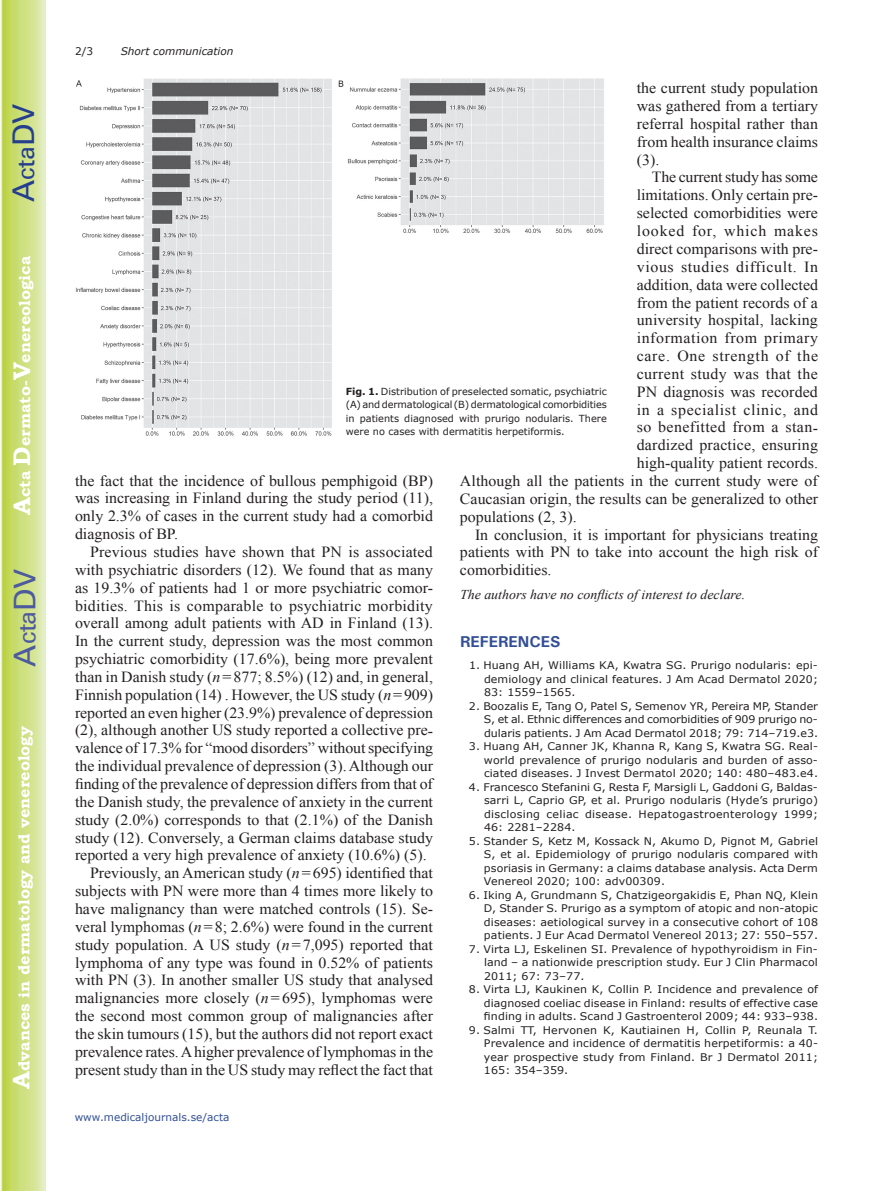
<style>
.page{position:relative;width:893px;height:1191px;background:#fff}
.page>*{position:absolute;margin:0;border:0;box-sizing:border-box;transform-origin:0 0}
.t1{font:30px "Univers";color:#4d5a9e}
.t2{font:30px "Univers";color:#253f8e}
.t3{font:700 15.75px "Bookman Old Style";color:#fff}
.t4{font:700 15.75px "Univers";color:#324f95}
.t5{font:15.45px/17.9px "Times New Roman";color:#231f20;text-align:justify}
.t6{font:15.45px "Times New Roman";letter-spacing:.04em;color:#231f20}
.t7{font:15.45px "Times New Roman";letter-spacing:.025em;color:#231f20}
.t8{font:15.45px "Times New Roman";letter-spacing:.035em;color:#231f20}
.t9{font:15.45px "Times New Roman";letter-spacing:.045em;color:#231f20}
.t10{font:15.45px "Times New Roman";letter-spacing:.055em;color:#231f20}
.t11{font:italic 13.5px "Times New Roman";color:#231f20}
.t12{font:10.5px/13.5px "Verdana";letter-spacing:.01em;color:#231f20;text-align:justify;scale:1.05 1}
.t13{font:10.5px "Verdana";color:#324f95}
.t14{font:italic 10.5px "Verdana";color:#231f20}
.t15{font:10.5px "Verdana";letter-spacing:.01em;color:#231f20}
.t16{font:9.75px/13.5px "Verdana";color:#231f20;text-align:justify}
.s1{font-size:24px}
.s2{font-weight:700}
.s3{font-style:italic}
</style>
<div class="page">
<svg style="left:1px;top:0;width:45px;height:1191px;background:#cfe084"></svg>
<img style="left:75px;top:78px;width:529px;height:358px">
<h1 class="t2" style="left:6px;top:202px;width:100px;rotate:-90deg">A<span class="s1">cta</span>DV</h1>
<p class="t3" style="left:15px;top:515px;width:260px;rotate:-90deg"><span class="s1">A</span>cta <span class="s1">D</span>ermato-<span class="s1">V</span>enereologica</p>
<h1 class="t1" style="left:7px;top:666px;width:100px;rotate:-90deg">A<span class="s1">cta</span>DV</h1>
<p class="t3" style="left:15px;top:1088px;width:364px;rotate:-90deg"><span class="s1">A</span>dvances in dermatology and venereology</p>
<p class="t15" style="left:75px;top:44px;width:20px">2/3</p>
<p class="t14" style="left:121px;top:44px;width:114px">Short communication</p>
<p class="t5" style="left:637px;top:79px;width:183px">the current study population was gathered from a tertiary referral hospital rather than from health insurance claims (3).</p>
<p class="t5" style="left:652px;top:168px;width:168px">The current study has some</p>
<p class="t5" style="left:637px;top:186px;width:183px">limitations. Only certain pre-</p>
<p class="t5" style="left:637px;top:204px;width:183px">selected comorbidities were</p>
<p class="t10" style="left:637px;top:220px;width:183px">looked for, which makes</p>
<p class="t5" style="left:637px;top:240px;width:183px">direct comparisons with pre-</p>
<p class="t6" style="left:637px;top:256px;width:183px">vious studies difficult. In</p>
<p class="t5" style="left:637px;top:275px;width:183px">addition, data were collected</p>
<p class="t5" style="left:637px;top:293px;width:183px">from the patient records of a</p>
<p class="t5" style="left:637px;top:311px;width:183px">university hospital, lacking</p>
<p class="t8" style="left:637px;top:328px;width:183px">information from primary</p>
<p class="t9" style="left:637px;top:345px;width:183px">care. One strength of the</p>
<p class="t7" style="left:637px;top:363px;width:183px">current study was that the</p>
<p class="t5" style="left:637px;top:382px;width:183px">PN diagnosis was recorded</p>
<p class="t6" style="left:637px;top:399px;width:183px">in a specialist clinic, and</p>
<p class="t7" style="left:637px;top:417px;width:183px">so benefitted from a stan-</p>
<p class="t5" style="left:637px;top:436px;width:183px">dardized practice, ensuring</p>
<p class="t5" style="left:637px;top:454px;width:183px">high-quality patient records.</p>
<p class="t5" style="left:460px;top:472px;width:359px">Although all the patients in the current study were of</p>
<p class="t5" style="left:460px;top:489px;width:360px">Caucasian origin, the results can be generalized to other</p>
<p class="t5" style="left:460px;top:507px;width:118px">populations (2, 3).</p>
<p class="t5" style="left:475px;top:525px;width:344px">In conclusion, it is important for physicians treating</p>
<p class="t5" style="left:460px;top:543px;width:360px">patients with PN to take into account the high risk of</p>
<p class="t5" style="left:460px;top:561px;width:93px">comorbidities.</p>
<p class="t11" style="left:460px;top:585px;width:287px">The authors have no conflicts of interest to declare.</p>
<p class="t4" style="left:460px;top:631px;width:102px">REFERENCES</p>
<p class="t12" style="left:484px;top:659px;width:320px;text-indent:-15px">1. Huang AH, Williams KA, Kwatra SG. Prurigo nodularis: epi&shy;demiology and clinical features. J Am Acad Dermatol 2020; 83: 1559–1565.</p>
<p class="t12" style="left:484px;top:699px;width:320px;text-indent:-15px">2. Boozalis E, Tang O, Patel S, Semenov YR, Pereira MP, Stander S, et al. Ethnic differences and comorbidities of 909 prurigo no&shy;dularis patients. J Am Acad Dermatol 2018; 79: 714–719.e3.</p>
<p class="t12" style="left:484px;top:740px;width:320px;text-indent:-15px">3. Huang AH, Canner JK, Khanna R, Kang S, Kwatra SG. Real&shy;world prevalence of prurigo nodularis and burden of asso&shy;ciated diseases. J Invest Dermatol 2020; 140: 480–483.e4.</p>
<p class="t12" style="left:484px;top:780px;width:320px;text-indent:-15px">4. Francesco Stefanini G, Resta F, Marsigli L, Gaddoni G, Baldas&shy;sarri L, Caprio GP, et al. Prurigo nodularis (Hyde’s prurigo) disclosing celiac disease. Hepatogastroenterology 1999; 46: 2281–2284.</p>
<p class="t12" style="left:484px;top:834px;width:320px;text-indent:-15px">5. Stander S, Ketz M, Kossack N, Akumo D, Pignot M, Gabriel S, et al. Epidemiology of prurigo nodularis compared with psoriasis in Germany: a claims database analysis. Acta Derm Venereol 2020; 100: adv00309.</p>
<p class="t12" style="left:484px;top:888px;width:320px;text-indent:-15px">6. Iking A, Grundmann S, Chatzigeorgakidis E, Phan NQ, Klein D, Stander S. Prurigo as a symptom of atopic and non-atopic diseases: aetiological survey in a consecutive cohort of 108 patients. J Eur Acad Dermatol Venereol 2013; 27: 550–557.</p>
<p class="t12" style="left:484px;top:942px;width:320px;text-indent:-15px">7. Virta LJ, Eskelinen SI. Prevalence of hypothyroidism in Fin&shy;land – a nationwide prescription study. Eur J Clin Pharmacol 2011; 67: 73–77.</p>
<p class="t12" style="left:484px;top:983px;width:320px;text-indent:-15px">8. Virta LJ, Kaukinen K, Collin P. Incidence and prevalence of diagnosed coeliac disease in Finland: results of effective case finding in adults. Scand J Gastroenterol 2009; 44: 933–938.</p>
<p class="t12" style="left:484px;top:1023px;width:320px;text-indent:-15px">9. Salmi TT, Hervonen K, Kautiainen H, Collin P, Reunala T.<br>Prevalence and incidence of dermatitis herpetiformis: a 40- year prospective study from Finland. Br J Dermatol 2011; 165: 354–359.</p>
<p class="t16" style="left:346px;top:384px;width:263px"><span class="s2">Fig. 1.</span> Distribution of preselected somatic, psychiatric (A) and dermatological (B) dermatological comorbidities in patients diagnosed with prurigo nodularis. There were no cases with dermatitis herpetiformis.</p>
<p class="t5" style="left:75px;top:471px;width:359px">the fact that the incidence of bullous pemphigoid (BP) was increasing in Finland during the study period (11), only 2.3% of cases in the current study had a comorbid diagnosis of BP.</p>
<p class="t5" style="left:90px;top:542px;width:344px">Previous studies have shown that PN is associated</p>
<p class="t5" style="left:75px;top:560px;width:359px">with psychiatric disorders (12). We found that as many</p>
<p class="t5" style="left:75px;top:578px;width:359px">as 19.3% of patients had 1 or more psychiatric comor-</p>
<p class="t5" style="left:75px;top:596px;width:359px">bidities. This is comparable to psychiatric morbidity</p>
<p class="t5" style="left:75px;top:614px;width:359px">overall among adult patients with AD in Finland (13).</p>
<p class="t5" style="left:75px;top:632px;width:360px">In the current study, depression was the most common</p>
<p class="t5" style="left:75px;top:649px;width:360px">psychiatric comorbidity (17.6%), being more prevalent</p>
<p class="t5" style="left:75px;top:667px;width:359px">than in Danish study (<span class="s3">n</span>=877; 8.5%) (12) and, in general,</p>
<p class="t5" style="left:75px;top:685px;width:359px">Finnish population (14) . However, the US study (<span class="s3">n</span>=909)</p>
<p class="t5" style="left:75px;top:703px;width:360px">reported an even higher (23.9%) prevalence of depression</p>
<p class="t5" style="left:75px;top:721px;width:359px">(2), although another US study reported a collective pre-</p>
<p class="t5" style="left:75px;top:739px;width:360px">valence of 17.3% for “mood disorders” without specifying</p>
<p class="t5" style="left:75px;top:757px;width:360px">the individual prevalence of depression (3). Although our</p>
<p class="t5" style="left:75px;top:774px;width:359px">finding of the prevalence of depression differs from that of</p>
<p class="t5" style="left:75px;top:792px;width:360px">the Danish study, the prevalence of anxiety in the current</p>
<p class="t5" style="left:75px;top:810px;width:359px">study (2.0%) corresponds to that (2.1%) of the Danish</p>
<p class="t5" style="left:75px;top:828px;width:359px">study (12). Conversely, a German claims database study</p>
<p class="t5" style="left:75px;top:846px;width:353px">reported a very high prevalence of anxiety (10.6%) (5).</p>
<p class="t5" style="left:90px;top:864px;width:344px">Previously, an American study (<span class="s3">n</span>=695) identified that</p>
<p class="t5" style="left:75px;top:882px;width:359px">subjects with PN were more than 4 times more likely to</p>
<p class="t5" style="left:75px;top:899px;width:359px">have malignancy than were matched controls (15). Se-</p>
<p class="t5" style="left:75px;top:917px;width:359px">veral lymphomas (<span class="s3">n</span>=8; 2.6%) were found in the current</p>
<p class="t5" style="left:75px;top:935px;width:359px">study population. A US study (<span class="s3">n</span>=7,095) reported that</p>
<p class="t5" style="left:75px;top:953px;width:359px">lymphoma of any type was found in 0.52% of patients</p>
<p class="t5" style="left:75px;top:971px;width:359px">with PN (3). In another smaller US study that analysed</p>
<p class="t5" style="left:75px;top:989px;width:359px">malignancies more closely (<span class="s3">n</span>=695), lymphomas were</p>
<p class="t5" style="left:75px;top:1006px;width:359px">the second most common group of malignancies after</p>
<p class="t5" style="left:75px;top:1024px;width:359px">the skin tumours (15), but the authors did not report exact</p>
<p class="t5" style="left:75px;top:1042px;width:360px">prevalence rates. A higher prevalence of lymphomas in the</p>
<p class="t5" style="left:75px;top:1060px;width:359px">present study than in the US study may reflect the fact that</p>
<p class="t13" style="left:75px;top:1110px;width:156px">www.medicaljournals.se/acta</p>
</div>
